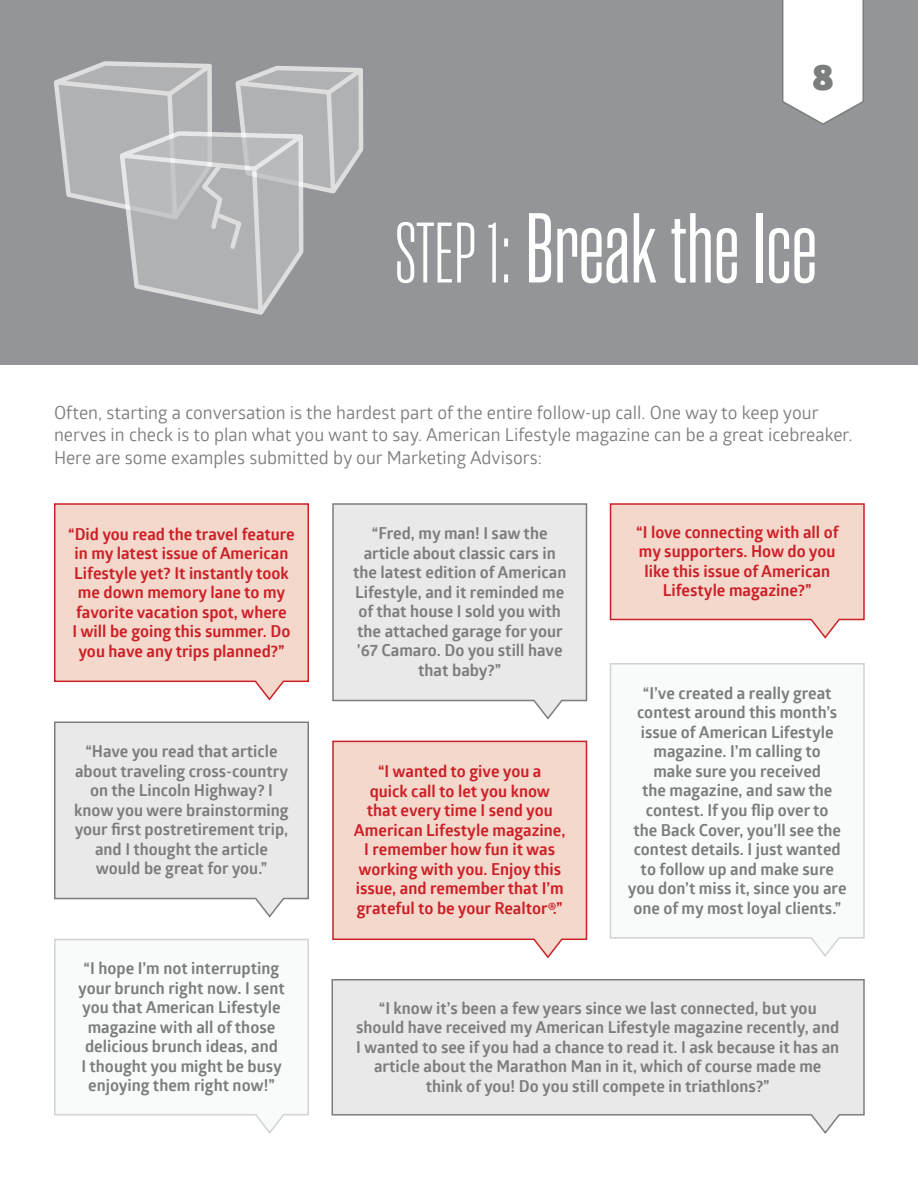
<style>
.page{position:relative;width:918px;height:1188px;background:#fff}
.page>*{position:absolute;margin:0;border:0;box-sizing:border-box;transform-origin:0 0}
.t1{font:99px "Rama Gothic M";color:#fff}
.t2{font:900 36px "Glober";color:#7c7d7d}
.t3{font:18px/22.5px "Glober";color:#7c7d7d}
.t4{font:700 16.5px/19.5px "Glober";color:#7c7d7d;text-align:center}
.t5{font:700 16.5px/19.5px "Glober";color:#cc2027;text-align:center}
.s1{font-weight:300;font-size:85.5px}
.s2{font-weight:300}
</style>
<div class="page">
<div style="left:0;top:0;width:918px;height:364px;background:#939598"></div>
<svg style="left:54px;top:61px;width:310px;height:254px"></svg>
<svg style="left:782px;top:0;width:82px;height:125px;background:#efefef"></svg>
<svg style="left:609px;top:503px;width:256px;height:136px;background:#f4d8ce"></svg>
<svg style="left:331px;top:979px;width:534px;height:155px;background:#e9e9e9"></svg>
<svg style="left:609px;top:663px;width:256px;height:294px"></svg>
<svg style="left:332px;top:503px;width:256px;height:217px;background:#e8e8e9"></svg>
<svg style="left:54px;top:938px;width:255px;height:196px"></svg>
<svg style="left:54px;top:721px;width:255px;height:197px;background:#e8e8e9"></svg>
<svg style="left:332px;top:740px;width:256px;height:219px;background:#f3d6cb"></svg>
<svg style="left:54px;top:503px;width:255px;height:198px;background:#f3d6cc"></svg>
<h2 class="t2" style="left:812px;top:49px;width:23px">8</h2>
<h1 class="t1" style="left:395px;top:200px;width:424px"><span class="s1">Step 1</span><span class="s2">:</span> Break the Ice</h1>
<p class="t3" style="left:54px;top:400px;width:800px">Often, starting a conversation is the hardest part of the entire follow-up call. One way to keep your nerves in check is to plan what you want to say. American Lifestyle magazine can be a great icebreaker.<br>Here are some examples submitted by our Marketing Advisors:</p>
<p class="t5" style="left:68px;top:524px;width:228px">“Did you read the travel feature in my latest issue of American<br>Lifestyle yet? It instantly took me down memory lane to my favorite vacation spot, where<br>I will be going this summer. Do you have any trips planned?”</p>
<p class="t4" style="left:74px;top:741px;width:216px">“Have you read that article about traveling cross-country on the Lincoln Highway? I know you were brainstorming your first postretirement trip, and I thought the article would be great for you.”</p>
<p class="t4" style="left:78px;top:958px;width:208px">“I hope I’m not interrupting your brunch right now. I sent you that American Lifestyle magazine with all of those delicious brunch ideas, and<br>I thought you might be busy enjoying them right now!”</p>
<p class="t4" style="left:353px;top:523px;width:215px">“Fred, my man! I saw the article about classic cars in the latest edition of American<br>Lifestyle, and it reminded me of that house I sold you with the attached garage for your ’67 Camaro. Do you still have that baby?”</p>
<p class="t5" style="left:354px;top:762px;width:213px">“I wanted to give you a<br>quick call to let you know that every time I send you<br>American Lifestyle magazine,<br>I remember how fun it was working with you. Enjoy this issue, and remember that I’m grateful to be your Realtor®.”</p>
<p class="t5" style="left:636px;top:522px;width:204px">“I love connecting with all of my supporters. How do you like this issue of American<br>Lifestyle magazine?”</p>
<p class="t4" style="left:628px;top:683px;width:220px">“I’ve created a really great contest around this month’s issue of American Lifestyle magazine. I’m calling to<br>make sure you received<br>the magazine, and saw the contest. If you flip over to<br>the Back Cover, you’ll see the contest details. I just wanted to follow up and make sure you don’t miss it, since you are one of my most loyal clients.”</p>
<p class="t4" style="left:356px;top:998px;width:485px">“I know it’s been a few years since we last connected, but you should have received my American Lifestyle magazine recently, and I wanted to see if you had a chance to read it. I ask because it has an article about the Marathon Man in it, which of course made me think of you! Do you still compete in triathlons?”</p>
</div>
